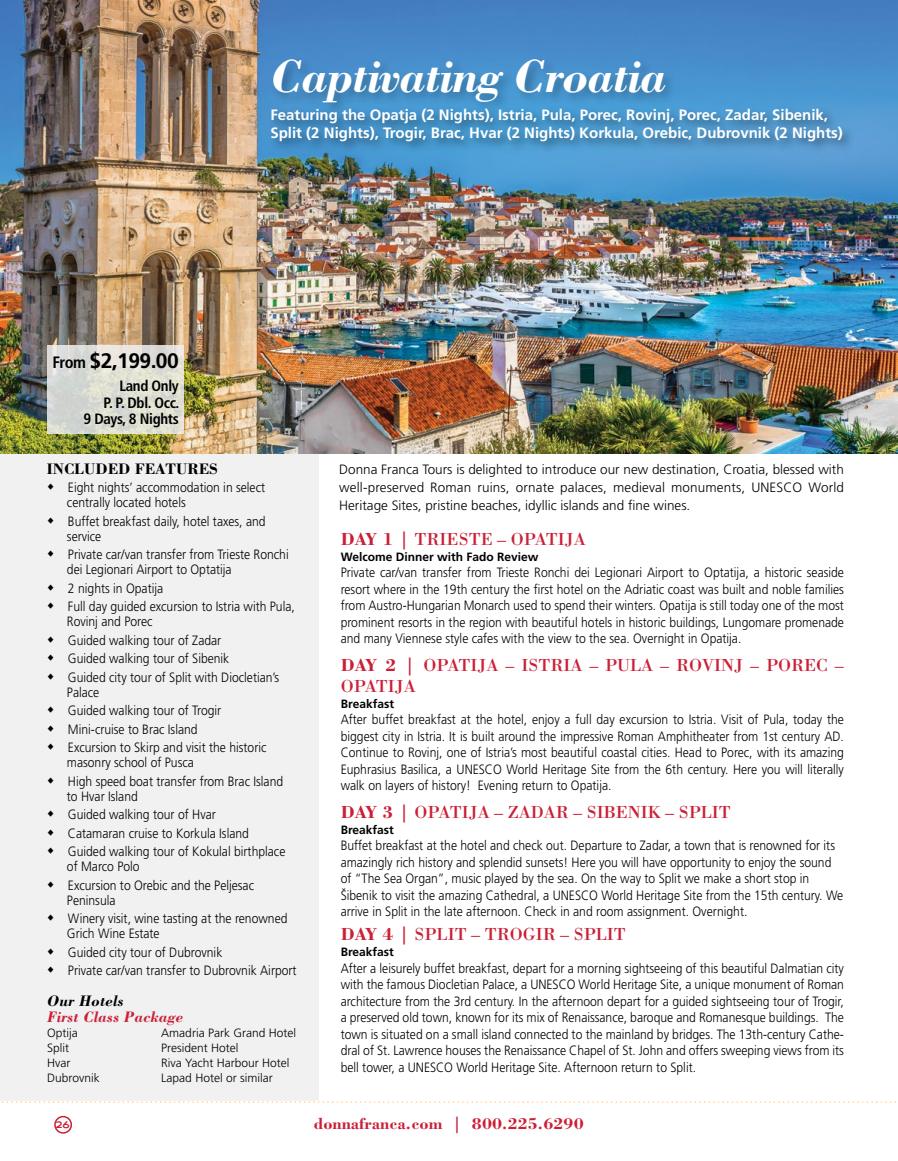
<style>
.page{position:relative;width:898px;height:1161px;background:#fff}
.page>*{position:absolute;margin:0;border:0;box-sizing:border-box;transform-origin:0 0}
.t1{font:italic 700 48px "Bodoni";letter-spacing:-.025em;color:#fff}
.t2{font:700 21px "Frutiger LT Std";color:#000}
.t3{font:18px/21px "Bodoni";color:#cb1f36}
.t4{font:700 16.5px "Bodoni";color:#cb1f36}
.t5{font:italic 700 15.6px "Bodoni";color:#cb1f36}
.t6{font:700 15.6px "Bodoni";color:#000}
.t7{font:italic 700 15.6px "Bodoni";color:#000}
.t8{font:700 15px/18px "Frutiger LT Std";color:#fff}
.t9{font:700 condensed 15px/16.5px "Frutiger LT Std";letter-spacing:-.025em;color:#000;text-align:right}
.t10{font:300 13.5px/16.5px "Frutiger LT Std";color:#000;scale:.9 1}
.t11{font:300 13.5px/18px "Frutiger LT Std";color:#000;text-align:justify}
.t12{font:300 12px "Frutiger LT Std";color:#000}
.t13{font:700 12px "Frutiger LT Std";color:#000}
.t14{font:700 12px "Aviano Sans";color:#cb1f36}
.s1{font-stretch:condensed;font-size:16.5px}
.s2{font-weight:700}
</style>
<div class="page">
<div style="left:54px;top:1116px;width:18px;height:18px;border:2px solid #cb1f36;border-radius:50%"></div>
<svg style="left:1px;top:1101px;width:895px;height:2px"></svg>
<div style="left:0;top:351px;width:319px;height:750px;background:#f1f1f2"></div>
<img style="left:0;top:0;width:897px;height:453px">
<svg style="left:47px;top:345px;width:136px;height:89px;background:#ddddd5"></svg>
<div style="left:270px;top:56px;width:407px;height:60px;background:#000;opacity:.25"></div>
<div style="left:268px;top:105px;width:587px;height:49px;background:#000;opacity:.45"></div>
<p class="t2" style="left:52px;top:349px;width:128px"><span class="s1">From</span> $2,199.00</p>
<p class="t9" style="left:83px;top:378px;width:97px">Land Only<br>P. P. Dbl. Occ.<br>9 Days, 8 Nights</p>
<p class="t1" style="left:270px;top:47px;width:397px">Captivating Croatia</p>
<p class="t8" style="left:270px;top:105px;width:574px">Featuring the Opatja (2 Nights), Istria, Pula, Porec, Rovinj, Porec, Zadar, Sibenik,<br>Split (2 Nights), Trogir, Brac, Hvar (2 Nights) Korkula, Orebic, Dubrovnik (2 Nights)</p>
<p class="t6" style="left:47px;top:459px;width:173px">INCLUDED FEATURES</p>
<p class="t10" style="left:67px;top:480px;width:222px;line-height:15px">Eight nights’ accommodation in select centrally located hotels</p>
<p class="t10" style="left:67px;top:514px;width:222px;line-height:15px">Buffet breakfast daily, hotel taxes, and service</p>
<p class="t10" style="left:67px;top:547px;width:248px;line-height:15px">Private car/van transfer from Trieste Ronchi dei Legionari Airport to Optatija</p>
<p class="t10" style="left:68px;top:580px;width:107px">2 nights in Opatija</p>
<p class="t10" style="left:67px;top:599px;width:255px;line-height:15px">Full day guided excursion to Istria with Pula,<br>Rovinj and Porec</p>
<p class="t10" style="left:68px;top:632px;width:172px">Guided walking tour of Zadar</p>
<p class="t10" style="left:68px;top:651px;width:181px">Guided walking tour of Sibenik</p>
<p class="t10" style="left:67px;top:670px;width:237px;line-height:15px">Guided city tour of Split with Diocletian’s<br>Palace</p>
<p class="t10" style="left:68px;top:703px;width:172px">Guided walking tour of Trogir</p>
<p class="t10" style="left:68px;top:721px;width:146px">Mini-cruise to Brac Island</p>
<p class="t10" style="left:67px;top:740px;width:223px;line-height:15px">Excursion to Skirp and visit the historic masonry school of Pusca</p>
<p class="t10" style="left:67px;top:774px;width:242px;line-height:15px">High speed boat transfer from Brac Island to Hvar Island</p>
<p class="t10" style="left:68px;top:807px;width:166px">Guided walking tour of Hvar</p>
<p class="t10" style="left:68px;top:825px;width:203px">Catamaran cruise to Korkula Island</p>
<p class="t10" style="left:67px;top:844px;width:244px;line-height:15px">Guided walking tour of Kokulal birthplace of Marco Polo</p>
<p class="t10" style="left:67px;top:878px;width:209px;line-height:15px">Excursion to Orebic and the Peljesac<br>Peninsula</p>
<p class="t10" style="left:67px;top:911px;width:247px;line-height:15px">Winery visit, wine tasting at the renowned<br>Grich Wine Estate</p>
<p class="t10" style="left:68px;top:944px;width:173px">Guided city tour of Dubrovnik</p>
<p class="t10" style="left:68px;top:963px;width:256px">Private car/van transfer to Dubrovnik Airport</p>
<p class="t7" style="left:47px;top:992px;width:78px">Our Hotels</p>
<p class="t5" style="left:47px;top:1007px;width:137px">First Class Package</p>
<p class="t12" style="left:47px;top:1026px;width:32px">Optija</p>
<p class="t12" style="left:161px;top:1026px;width:136px">Amadria Park Grand Hotel</p>
<p class="t12" style="left:47px;top:1041px;width:23px">Split</p>
<p class="t12" style="left:161px;top:1041px;width:79px">President Hotel</p>
<p class="t12" style="left:47px;top:1056px;width:25px">Hvar</p>
<p class="t12" style="left:161px;top:1056px;width:130px">Riva Yacht Harbour Hotel</p>
<p class="t12" style="left:47px;top:1071px;width:54px">Dubrovnik</p>
<p class="t12" style="left:161px;top:1071px;width:113px">Lapad Hotel or similar</p>
<p class="t11" style="left:339px;top:461px;width:506px">Donna Franca Tours is delighted to introduce our new destination, Croatia, blessed with well-preserved Roman ruins, ornate palaces, medieval monuments, UNESCO World Heritage Sites, pristine beaches, idyllic islands and fine wines.</p>
<p class="t3" style="left:341px;top:528px;width:246px"><span class="s2">DAY 1 |</span> TRIESTE – OPATIJA</p>
<p class="t13" style="left:341px;top:550px;width:199px">Welcome Dinner with Fado Review</p>
<p class="t10" style="left:341px;top:565px;width:561px;text-align:justify">Private car/van transfer from Trieste Ronchi dei Legionari Airport to Optatija, a historic seaside resort where in the 19th century the first hotel on the Adriatic coast was built and noble families from Austro-Hungarian Monarch used to spend their winters. Opatija is still today one of the most prominent resorts in the region with beautiful hotels in historic buildings, Lungomare promenade and many Viennese style cafes with the view to the sea. Overnight in Opatija.</p>
<p class="t3" style="left:341px;top:654px;width:505px"><span class="s2">DAY 2 |</span> OPATIJA – ISTRIA – PULA – ROVINJ – POREC –<br>OPATIJA</p>
<p class="t13" style="left:341px;top:697px;width:55px">Breakfast</p>
<p class="t10" style="left:341px;top:712px;width:561px;text-align:justify">After buffet breakfast at the hotel, enjoy a full day excursion to Istria. Visit of Pula, today the biggest city in Istria. It is built around the impressive Roman Amphitheater from 1st century AD.<br>Continue to Rovinj, one of Istria’s most beautiful coastal cities. Head to Porec, with its amazing Euphrasius Basilica, a UNESCO World Heritage Site from the 6th century. Here you will literally walk on layers of history! Evening return to Opatija.</p>
<p class="t3" style="left:341px;top:801px;width:391px"><span class="s2">DAY 3 |</span> OPATIJA – ZADAR – SIBENIK – SPLIT</p>
<p class="t13" style="left:341px;top:823px;width:55px">Breakfast</p>
<p class="t10" style="left:341px;top:838px;width:560px">Buffet breakfast at the hotel and check out. Departure to Zadar, a town that is renowned for its amazingly rich history and splendid sunsets! Here you will have opportunity to enjoy the sound of “The Sea Organ”, music played by the sea. On the way to Split we make a short stop in Šibenik to visit the amazing Cathedral, a UNESCO World Heritage Site from the 15th century. We arrive in Split in the late afternoon. Check in and room assignment. Overnight.</p>
<p class="t3" style="left:341px;top:924px;width:286px"><span class="s2">DAY 4 |</span> SPLIT – TROGIR – SPLIT</p>
<p class="t13" style="left:341px;top:945px;width:55px">Breakfast</p>
<p class="t10" style="left:341px;top:960px;width:561px;text-align:justify">After a leisurely buffet breakfast, depart for a morning sightseeing of this beautiful Dalmatian city with the famous Diocletian Palace, a UNESCO World Heritage Site, a unique monument of Roman architecture from the 3rd century. In the afternoon depart for a guided sightseeing tour of Trogir, a preserved old town, known for its mix of Renaissance, baroque and Romanesque buildings. The town is situated on a small island connected to the mainland by bridges. The 13th-century Cathe&shy;dral of St. Lawrence houses the Renaissance Chapel of St. John and offers sweeping views from its bell tower, a UNESCO World Heritage Site. Afternoon return to Split.</p>
<p class="t14" style="left:55px;top:1117px;width:16px">26</p>
<p class="t4" style="left:314px;top:1113px;width:271px">donnafranca.com | 800.225.6290</p>
</div>
